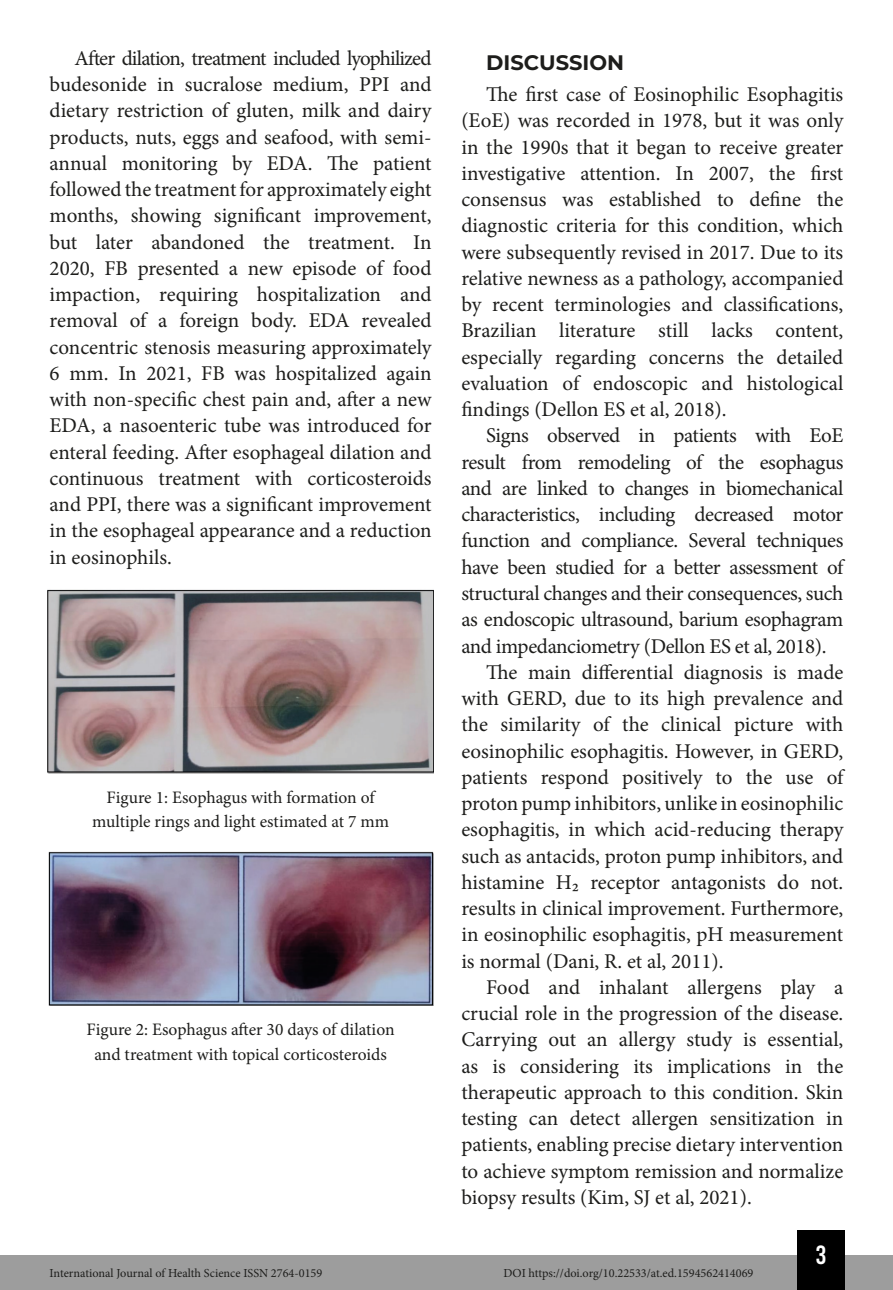
<style>
.page{position:relative;width:893px;height:1290px;background:#fff}
.page>*{position:absolute;margin:0;border:0;box-sizing:border-box;transform-origin:0 0}
.t1{font:26.25px "Bebas Kai";color:#fff}
.TXT{font:21px/26.2px "Minion Pro";letter-spacing:-.005em;color:#1d1d1b;text-align:justify}
.TITULO{font:700 21px "Montserrat";color:#1d1d1b}
.Info_Imagem{font:17.5px/24.5px "Minion Pro";color:#1d1d1b;text-align:center}
.t2{font:12.25px "Minion Pro";color:#1d1d1b}
</style>
<div class="page">
<div style="left:0;top:1255px;width:893px;height:35px;background:#9d9d9d"></div>
<div style="left:797px;top:1230px;width:48px;height:60px;background:#000"></div>
<img style="left:48px;top:589px;width:386px;height:184px">
<img style="left:48px;top:851px;width:385px;height:155px">
<p class="TXT" style="left:50px;top:45px;width:384px;text-indent:25px">After dilation, treatment included lyophilized budesonide in sucralose medium, PPI and dietary restriction of gluten, milk and dairy products, nuts, eggs and seafood, with semi&shy;annual monitoring by EDA. The patient followed the treatment for approximately eight months, showing significant improvement, but later abandoned the treatment. In 2020, FB presented a new episode of food impaction, requiring hospitalization and removal of a foreign body. EDA revealed concentric stenosis measuring approximately 6 mm. In 2021, FB was hospitalized again with non-specific chest pain and, after a new EDA, a nasoenteric tube was introduced for enteral feeding. After esophageal dilation and continuous treatment with corticosteroids and PPI, there was a significant improvement in the esophageal appearance and a reduction in eosinophils.</p>
<p class="Info_Imagem" style="left:92px;top:785px;width:298px">Figure 1: Esophagus with formation of multiple rings and light estimated at 7 mm</p>
<p class="Info_Imagem" style="left:87px;top:1017px;width:310px">Figure 2: Esophagus after 30 days of dilation and treatment with topical corticosteroids</p>
<p class="TITULO" style="left:486px;top:47px;width:139px">DISCUSSION</p>
<p class="TXT" style="left:461px;top:81px;width:384px;text-indent:25px">The first case of Eosinophilic Esophagitis (EoE) was recorded in 1978, but it was only in the 1990s that it began to receive greater investigative attention. In 2007, the first consensus was established to define the diagnostic criteria for this condition, which were subsequently revised in 2017. Due to its relative newness as a pathology, accompanied by recent terminologies and classifications, Brazilian literature still lacks content, especially regarding concerns the detailed evaluation of endoscopic and histological findings (Dellon ES et al, 2018).</p>
<p class="TXT" style="left:461px;top:423px;width:384px;text-indent:25px">Signs observed in patients with EoE result from remodeling of the esophagus and are linked to changes in biomechanical characteristics, including decreased motor function and compliance. Several techniques have been studied for a better assessment of structural changes and their consequences, such as endoscopic ultrasound, barium esophagram and impedanciometry (Dellon ES et al, 2018).</p>
<p class="TXT" style="left:461px;top:659px;width:384px;text-indent:25px">The main differential diagnosis is made with GERD, due to its high prevalence and the similarity of the clinical picture with eosinophilic esophagitis. However, in GERD, patients respond positively to the use of proton pump inhibitors, unlike in eosinophilic esophagitis, in which acid-reducing therapy such as antacids, proton pump inhibitors, and histamine H₂ receptor antagonists do not. results in clinical improvement. Furthermore, in eosinophilic esophagitis, pH measurement is normal (Dani, R. et al, 2011).</p>
<p class="TXT" style="left:461px;top:974px;width:384px;text-indent:25px">Food and inhalant allergens play a crucial role in the progression of the disease.<br>Carrying out an allergy study is essential, as is considering its implications in the therapeutic approach to this condition. Skin testing can detect allergen sensitization in patients, enabling precise dietary intervention to achieve symptom remission and normalize biopsy results (Kim, SJ et al, 2021).</p>
<p class="t1" style="left:816px;top:1241px;width:12px">3</p>
<p class="t2" style="left:50px;top:1265px;width:274px">International Journal of Health Science ISSN 2764-0159</p>
<p class="t2" style="left:503px;top:1265px;width:252px">DOI https://doi.org/10.22533/at.ed.1594562414069</p>
</div>
